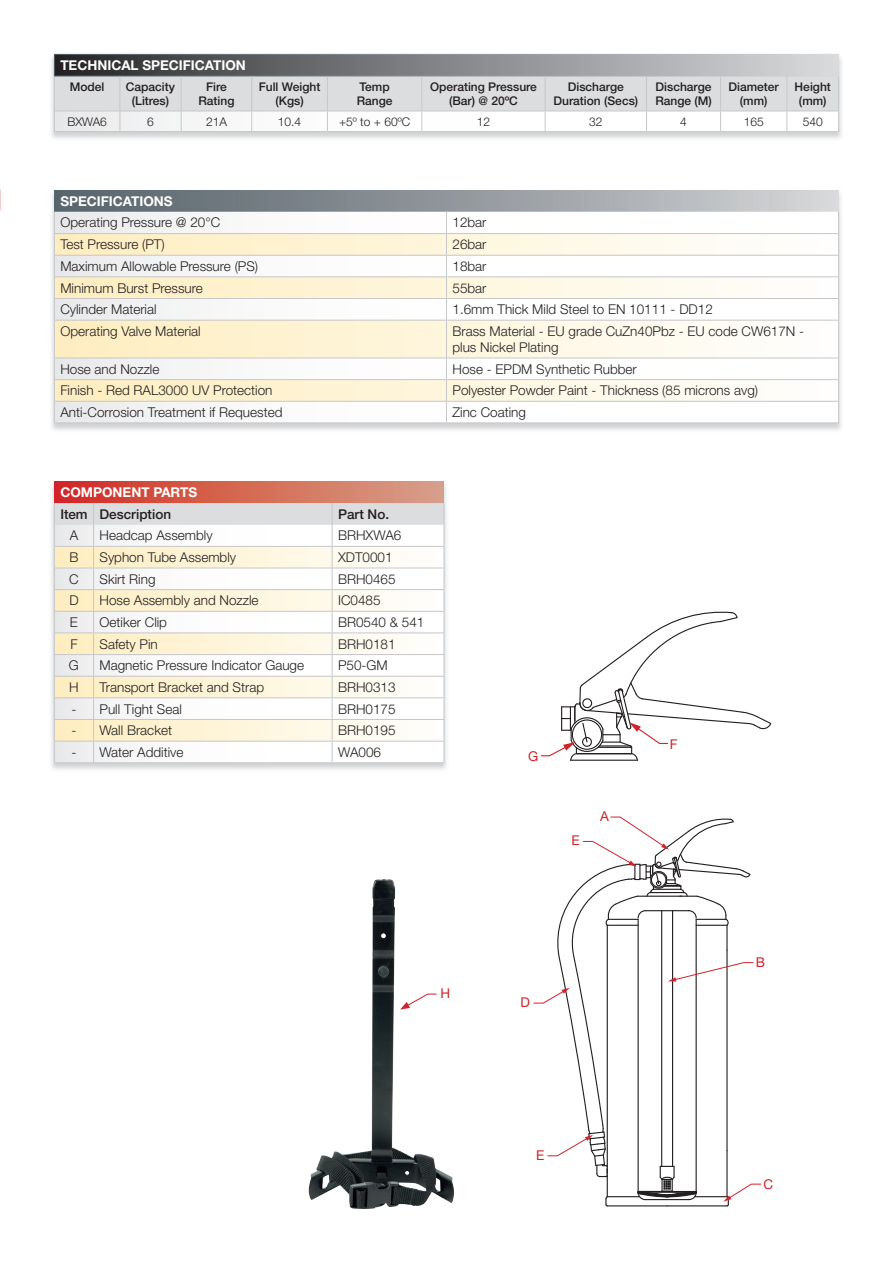
<style>
.page{position:relative;width:893px;height:1263px;background:#fff}
.page>*{position:absolute;margin:0;border:0;box-sizing:border-box;transform-origin:0 0}
.t1{font:300 13.5px/16.2px "Helvetica Neue LT Std";color:#231f20}
.t2{font:700 13.5px "Helvetica Neue LT Std";color:#fff}
.t3{font:500 13.5px "Helvetica Neue LT Std";color:#231f20}
.t4{font:13.5px "Helvetica Neue LT Std";color:#d1232a}
.t5{font:500 12px/14.4px "Helvetica Neue LT Std";color:#231f20;text-align:center}
.t6{font:300 12px "Helvetica Neue LT Std";color:#231f20}
</style>
<div class="page">
<svg style="left:533px;top:816px;width:229px;height:391px"></svg>
<svg style="left:540px;top:611px;width:232px;height:150px"></svg>
<img style="left:308px;top:879px;width:147px;height:330px">
<svg style="left:400px;top:993px;width:37px;height:16px"></svg>
<img style="left:52px;top:193px;width:789px;height:237px">
<div style="left:54px;top:190px;width:785px;height:22px;background:linear-gradient(to right,#525f67,#d3d3d6)"></div>
<svg style="left:55px;top:212px;width:783px;height:210px"></svg>
<svg style="left:55px;top:234px;width:783px;height:167px"></svg>
<hr style="left:54px;top:233px;width:392px;height:1px;background:#c7c8ca">
<hr style="left:446px;top:233px;width:393px;height:1px;background:#c7c8ca">
<hr style="left:54px;top:255px;width:392px;height:1px;background:#c7c8ca">
<hr style="left:446px;top:255px;width:393px;height:1px;background:#c7c8ca">
<hr style="left:54px;top:276px;width:392px;height:1px;background:#c7c8ca">
<hr style="left:446px;top:276px;width:393px;height:1px;background:#c7c8ca">
<hr style="left:54px;top:298px;width:392px;height:1px;background:#c7c8ca">
<svg style="left:54px;top:212px;width:1px;height:108px"></svg>
<hr style="left:446px;top:298px;width:393px;height:1px;background:#c7c8ca">
<svg style="left:446px;top:212px;width:1px;height:108px"></svg>
<svg style="left:838px;top:212px;width:1px;height:108px"></svg>
<hr style="left:54px;top:320px;width:392px;height:1px;background:#c7c8ca">
<hr style="left:54px;top:320px;width:1px;height:38px;background:#c7c8ca">
<hr style="left:446px;top:320px;width:393px;height:1px;background:#c7c8ca">
<hr style="left:446px;top:320px;width:1px;height:38px;background:#c7c8ca">
<hr style="left:838px;top:320px;width:1px;height:38px;background:#c7c8ca">
<hr style="left:54px;top:358px;width:392px;height:1px;background:#c7c8ca">
<hr style="left:446px;top:358px;width:393px;height:1px;background:#c7c8ca">
<hr style="left:54px;top:379px;width:392px;height:1px;background:#c7c8ca">
<hr style="left:446px;top:379px;width:393px;height:1px;background:#c7c8ca">
<hr style="left:54px;top:401px;width:392px;height:1px;background:#c7c8ca">
<svg style="left:54px;top:359px;width:1px;height:63px"></svg>
<hr style="left:446px;top:401px;width:393px;height:1px;background:#c7c8ca">
<svg style="left:446px;top:358px;width:1px;height:64px"></svg>
<svg style="left:838px;top:359px;width:1px;height:63px"></svg>
<hr style="left:54px;top:422px;width:392px;height:1px;background:#c7c8ca">
<hr style="left:446px;top:422px;width:393px;height:1px;background:#c7c8ca">
<img style="left:51px;top:55px;width:791px;height:84px">
<svg style="left:54px;top:55px;width:785px;height:76px"></svg>
<hr style="left:54px;top:131px;width:66px;height:1px;background:#c7c8ca">
<hr style="left:120px;top:131px;width:61px;height:1px;background:#c7c8ca">
<hr style="left:181px;top:131px;width:71px;height:1px;background:#c7c8ca">
<hr style="left:252px;top:131px;width:75px;height:1px;background:#c7c8ca">
<hr style="left:327px;top:131px;width:95px;height:1px;background:#c7c8ca">
<hr style="left:422px;top:131px;width:123px;height:1px;background:#c7c8ca">
<hr style="left:545px;top:131px;width:102px;height:1px;background:#c7c8ca">
<hr style="left:647px;top:131px;width:73px;height:1px;background:#c7c8ca">
<hr style="left:720px;top:131px;width:67px;height:1px;background:#c7c8ca">
<hr style="left:787px;top:131px;width:52px;height:1px;background:#c7c8ca">
<img style="left:51px;top:484px;width:396px;height:286px">
<div style="left:54px;top:481px;width:390px;height:22px;background:linear-gradient(to right,#d22b22,#d7a389)"></div>
<hr style="left:54px;top:762px;width:40px;height:1px;background:#c7c8ca">
<hr style="left:94px;top:762px;width:238px;height:1px;background:#c7c8ca">
<hr style="left:332px;top:762px;width:112px;height:1px;background:#c7c8ca">
<svg style="left:54px;top:503px;width:391px;height:259px"></svg>
<p class="t2" style="left:60px;top:57px;width:187px">TECHNICAL SPECIFICATION</p>
<p class="t5" style="left:70px;top:79px;width:36px">Model</p>
<p class="t5" style="left:126px;top:79px;width:51px">Capacity (Litres)</p>
<p class="t5" style="left:198px;top:79px;width:38px">Fire<br>Rating</p>
<p class="t5" style="left:259px;top:79px;width:63px">Full Weight (Kgs)</p>
<p class="t5" style="left:357px;top:79px;width:37px;text-align:left">Temp<br>Range</p>
<p class="t5" style="left:430px;top:79px;width:108px">Operating Pressure (Bar) @ 20ºC</p>
<p class="t5" style="left:553px;top:79px;width:86px">Discharge<br>Duration (Secs)</p>
<p class="t5" style="left:655px;top:79px;width:58px;text-align:left">Discharge<br>Range (M)</p>
<p class="t5" style="left:729px;top:79px;width:52px">Diameter (mm)</p>
<p class="t5" style="left:795px;top:79px;width:38px">Height (mm)</p>
<p class="t6" style="left:67px;top:114px;width:41px">BXWA6</p>
<p class="t6" style="left:147px;top:114px;width:8px">6</p>
<p class="t6" style="left:206px;top:114px;width:22px">21A</p>
<p class="t6" style="left:278px;top:114px;width:25px">10.4</p>
<p class="t6" style="left:339px;top:114px;width:73px">+5º to + 60ºC</p>
<p class="t6" style="left:477px;top:114px;width:15px">12</p>
<p class="t6" style="left:589px;top:114px;width:15px">32</p>
<p class="t6" style="left:680px;top:114px;width:8px">4</p>
<p class="t6" style="left:744px;top:114px;width:22px">165</p>
<p class="t6" style="left:803px;top:114px;width:22px">540</p>
<p class="t2" style="left:60px;top:193px;width:114px">SPECIFICATIONS</p>
<p class="t1" style="left:60px;top:214px;width:162px">Operating Pressure @ 20°C</p>
<p class="t1" style="left:452px;top:214px;width:36px">12bar</p>
<p class="t1" style="left:60px;top:236px;width:106px">Test Pressure (PT)</p>
<p class="t1" style="left:452px;top:236px;width:36px">26bar</p>
<p class="t1" style="left:60px;top:258px;width:199px">Maximum Allowable Pressure (PS)</p>
<p class="t1" style="left:452px;top:258px;width:36px">18bar</p>
<p class="t1" style="left:60px;top:279px;width:144px">Minimum Burst Pressure</p>
<p class="t1" style="left:452px;top:279px;width:36px">55bar</p>
<p class="t1" style="left:60px;top:301px;width:98px">Cylinder Material</p>
<p class="t1" style="left:452px;top:301px;width:262px">1.6mm Thick Mild Steel to EN 10111 - DD12</p>
<p class="t1" style="left:60px;top:323px;width:142px">Operating Valve Material</p>
<p class="t1" style="left:452px;top:323px;width:353px">Brass Material - EU grade CuZn40Pbz - EU code CW617N - plus Nickel Plating</p>
<p class="t1" style="left:60px;top:360px;width:101px">Hose and Nozzle</p>
<p class="t1" style="left:452px;top:360px;width:186px">Hose - EPDM Synthetic Rubber</p>
<p class="t1" style="left:60px;top:382px;width:214px">Finish - Red RAL3000 UV Protection</p>
<p class="t1" style="left:452px;top:382px;width:307px">Polyester Powder Paint - Thickness (85 microns avg)</p>
<p class="t1" style="left:60px;top:404px;width:224px">Anti-Corrosion Treatment if Requested</p>
<p class="t1" style="left:452px;top:404px;width:75px">Zinc Coating</p>
<p class="t2" style="left:60px;top:484px;width:138px">COMPONENT PARTS</p>
<p class="t3" style="left:60px;top:506px;width:112px">Item Description</p>
<p class="t3" style="left:338px;top:506px;width:53px">Part No.</p>
<p class="t1" style="left:70px;top:527px;width:10px">A</p>
<p class="t1" style="left:100px;top:527px;width:115px">Headcap Assembly</p>
<p class="t1" style="left:338px;top:527px;width:65px">BRHXWA6</p>
<p class="t1" style="left:69px;top:549px;width:11px">B</p>
<p class="t1" style="left:100px;top:549px;width:138px">Syphon Tube Assembly</p>
<p class="t1" style="left:338px;top:549px;width:56px">XDT0001</p>
<p class="t1" style="left:69px;top:570px;width:11px">C</p>
<p class="t1" style="left:100px;top:570px;width:58px">Skirt Ring</p>
<p class="t1" style="left:338px;top:570px;width:59px">BRH0465</p>
<p class="t1" style="left:69px;top:592px;width:11px">D</p>
<p class="t1" style="left:100px;top:592px;width:161px">Hose Assembly and Nozzle</p>
<p class="t1" style="left:338px;top:592px;width:44px">IC0485</p>
<p class="t1" style="left:70px;top:614px;width:10px">E</p>
<p class="t1" style="left:100px;top:614px;width:69px">Oetiker Clip</p>
<p class="t1" style="left:338px;top:614px;width:88px">BR0540 &amp; 541</p>
<p class="t1" style="left:70px;top:635px;width:9px">F</p>
<p class="t1" style="left:100px;top:635px;width:60px">Safety Pin</p>
<p class="t1" style="left:338px;top:635px;width:59px">BRH0181</p>
<p class="t1" style="left:69px;top:657px;width:12px">G</p>
<p class="t1" style="left:100px;top:657px;width:206px">Magnetic Pressure Indicator Gauge</p>
<p class="t1" style="left:338px;top:657px;width:51px">P50-GM</p>
<p class="t1" style="left:69px;top:679px;width:11px">H</p>
<p class="t1" style="left:100px;top:679px;width:166px">Transport Bracket and Strap</p>
<p class="t1" style="left:338px;top:679px;width:59px">BRH0313</p>
<p class="t1" style="left:71px;top:700px;width:112px">- Pull Tight Seal</p>
<p class="t1" style="left:338px;top:700px;width:59px">BRH0175</p>
<p class="t1" style="left:71px;top:722px;width:102px">- Wall Bracket</p>
<p class="t1" style="left:338px;top:722px;width:59px">BRH0195</p>
<p class="t1" style="left:71px;top:744px;width:114px">- Water Additive</p>
<p class="t1" style="left:338px;top:744px;width:45px">WA006</p>
<p class="t4" style="left:441px;top:985px;width:11px">H</p>
<p class="t4" style="left:528px;top:748px;width:12px">G</p>
<p class="t4" style="left:572px;top:832px;width:10px">E</p>
<p class="t4" style="left:600px;top:808px;width:10px">A</p>
<p class="t4" style="left:520px;top:994px;width:11px">D</p>
<p class="t4" style="left:536px;top:1147px;width:10px">E</p>
<p class="t4" style="left:670px;top:736px;width:9px">F</p>
<p class="t4" style="left:756px;top:954px;width:11px">B</p>
<p class="t4" style="left:763px;top:1176px;width:11px">C</p>
</div>
